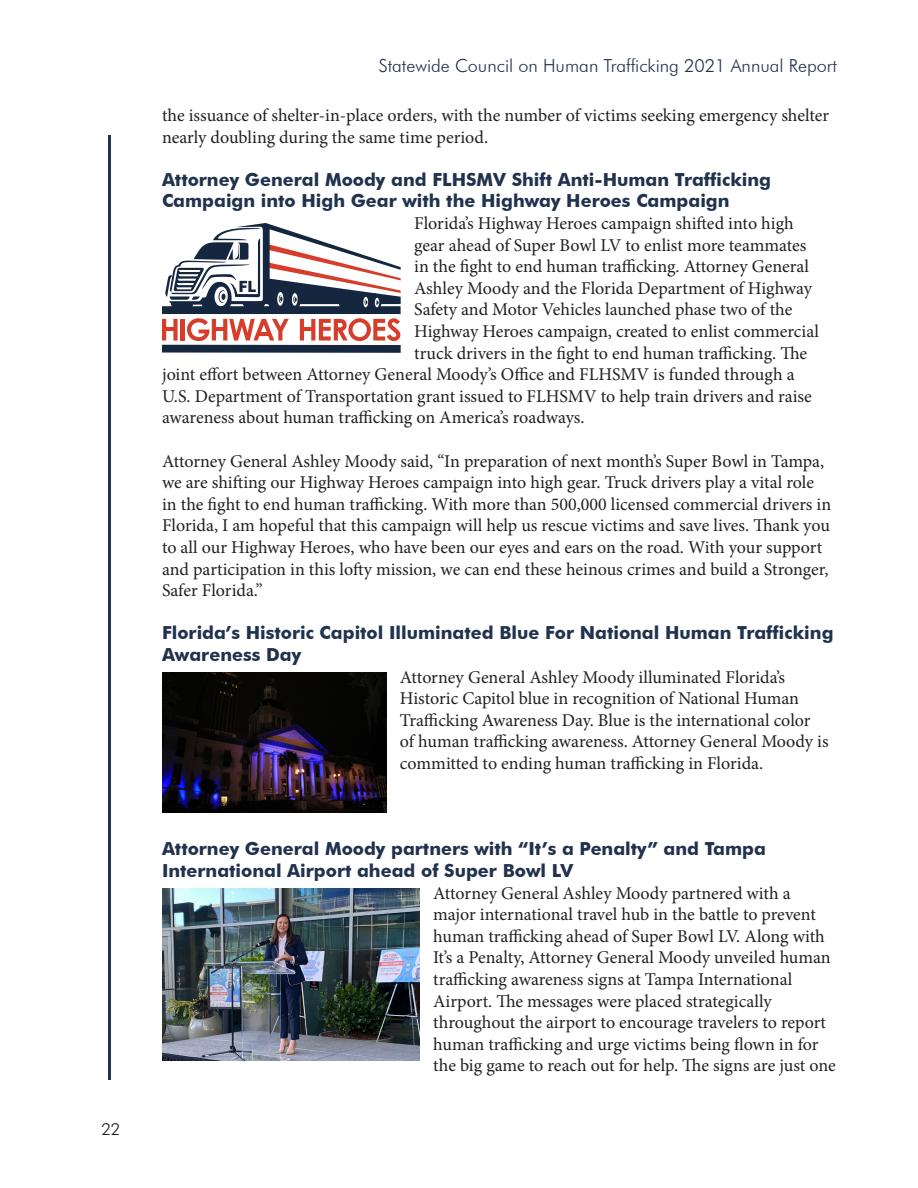
<style>
.page{position:relative;width:918px;height:1188px;background:#fff}
.page>*{position:absolute;margin:0;border:0;box-sizing:border-box;transform-origin:0 0}
.t1{font:18px/21.6px "Minion Pro";color:#231f20}
.Sub_header{font:700 18px/21.6px "Futura BT";color:#21324f}
.t2{font:300 18px "Futura BT";color:#21324f}
.t3{font:300 16.5px "Futura BT";color:#231f20}
</style>
<div class="page">
<hr style="left:108px;top:135px;width:3px;height:945px;background:#21324f">
<img style="left:162px;top:673px;width:224px;height:139px">
<div style="left:162px;top:345px;width:239px;height:8px;background:#15273f"></div>
<svg style="left:162px;top:223px;width:239px;height:118px"></svg>
<img style="left:162px;top:889px;width:258px;height:171px">
<p class="t3" style="left:101px;top:1119px;width:21px">22</p>
<p class="t2" style="left:379px;top:55px;width:460px">Statewide Council on Human Trafficking 2021 Annual Report</p>
<p class="t1" style="left:162px;top:105px;width:669px">the issuance of shelter-in-place orders, with the number of victims seeking emergency shelter nearly doubling during the same time period.</p>
<p class="Sub_header" style="left:162px;top:169px;width:611px">Attorney General Moody and FLHSMV Shift Anti-Human Trafficking<br>Campaign into High Gear with the Highway Heroes Campaign</p>
<p class="t1" style="left:414px;top:213px;width:381px">Florida’s Highway Heroes campaign shifted into high</p>
<p class="t1" style="left:414px;top:234px;width:394px">gear ahead of Super Bowl LV to enlist more teammates</p>
<p class="t1" style="left:414px;top:256px;width:396px">in the fight to end human trafficking. Attorney General</p>
<p class="t1" style="left:414px;top:277px;width:399px">Ashley Moody and the Florida Department of Highway</p>
<p class="t1" style="left:414px;top:299px;width:380px">Safety and Motor Vehicles launched phase two of the</p>
<p class="t1" style="left:414px;top:321px;width:406px">Highway Heroes campaign, created to enlist commercial</p>
<p class="t1" style="left:414px;top:342px;width:395px">truck drivers in the fight to end human trafficking. The</p>
<p class="t1" style="left:162px;top:364px;width:634px">joint effort between Attorney General Moody’s Office and FLHSMV is funded through a</p>
<p class="t1" style="left:162px;top:385px;width:651px">U.S. Department of Transportation grant issued to FLHSMV to help train drivers and raise</p>
<p class="t1" style="left:162px;top:407px;width:424px">awareness about human trafficking on America’s roadways.</p>
<p class="t1" style="left:162px;top:450px;width:671px">Attorney General Ashley Moody said, “In preparation of next month’s Super Bowl in Tampa, we are shifting our Highway Heroes campaign into high gear. Truck drivers play a vital role in the fight to end human trafficking. With more than 500,000 licensed commercial drivers in Florida, I am hopeful that this campaign will help us rescue victims and save lives. Thank you to all our Highway Heroes, who have been our eyes and ears on the road. With your support and participation in this lofty mission, we can end these heinous crimes and build a Stronger, Safer Florida.”</p>
<p class="Sub_header" style="left:162px;top:622px;width:673px">Florida’s Historic Capitol Illuminated Blue For National Human Trafficking<br>Awareness Day</p>
<p class="t1" style="left:400px;top:666px;width:430px">Attorney General Ashley Moody illuminated Florida’s Historic Capitol blue in recognition of National Human Trafficking Awareness Day. Blue is the international color of human trafficking awareness. Attorney General Moody is committed to ending human trafficking in Florida.</p>
<p class="Sub_header" style="left:162px;top:838px;width:605px">Attorney General Moody partners with “It’s a Penalty” and Tampa<br>International Airport ahead of Super Bowl LV</p>
<p class="t1" style="left:433px;top:882px;width:404px">Attorney General Ashley Moody partnered with a major international travel hub in the battle to prevent human trafficking ahead of Super Bowl LV. Along with It’s a Penalty, Attorney General Moody unveiled human trafficking awareness signs at Tampa International Airport. The messages were placed strategically throughout the airport to encourage travelers to report human trafficking and urge victims being flown in for the big game to reach out for help. The signs are just one</p>
</div>
